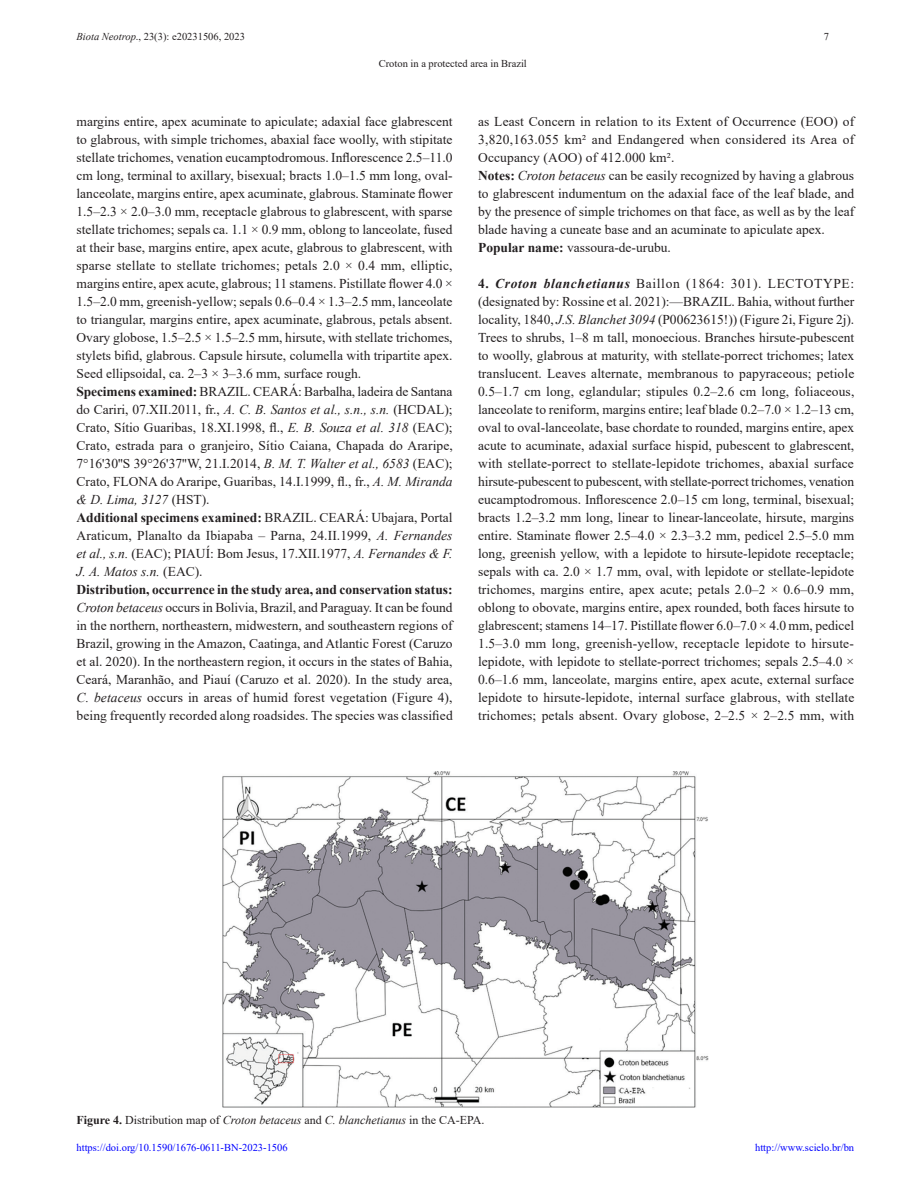
<style>
.page{position:relative;width:918px;height:1188px;background:#fff}
.page>*{position:absolute;margin:0;border:0;box-sizing:border-box;transform-origin:0 0}
.corpo{font:13.5px/18px "Times New Roman";color:#231f20;text-align:justify}
.legenda{font:12px "Times New Roman";color:#231f20}
.t1{font:10.5px "Times New Roman";color:#00f}
.t2{font:10.5px "Times New Roman";color:#231f20}
.s1{font-style:italic}
.s2{font-weight:700}
.s3{font-weight:700;font-style:italic}
</style>
<div class="page">
<img style="left:222px;top:771px;width:486px;height:336px">
<p class="t2" style="left:77px;top:29px;width:170px"><span class="s1">Biota Neotrop</span>., 23(3): e20231506, 2023</p>
<p class="t2" style="left:379px;top:56px;width:150px">Croton in a protected area in Brazil</p>
<p class="t2" style="left:824px;top:29px;width:7px">7</p>
<p class="corpo" style="left:77px;top:112px;width:378px">margins entire, apex acuminate to apiculate; adaxial face glabrescent to glabrous, with simple trichomes, abaxial face woolly, with stipitate stellate trichomes, venation eucamptodromous. Inflorescence 2.5–11.0 cm long, terminal to axillary, bisexual; bracts 1.0–1.5 mm long, oval&shy;lanceolate, margins entire, apex acuminate, glabrous. Staminate flower 1.5–2.3 × 2.0–3.0 mm, receptacle glabrous to glabrescent, with sparse stellate trichomes; sepals ca. 1.1 × 0.9 mm, oblong to lanceolate, fused at their base, margins entire, apex acute, glabrous to glabrescent, with sparse stellate to stellate trichomes; petals 2.0 × 0.4 mm, elliptic, margins entire, apex acute, glabrous; 11 stamens. Pistillate flower 4.0 × 1.5–2.0 mm, greenish-yellow; sepals 0.6–0.4 × 1.3–2.5 mm, lanceolate to triangular, margins entire, apex acuminate, glabrous, petals absent.<br>Ovary globose, 1.5–2.5 × 1.5–2.5 mm, hirsute, with stellate trichomes, stylets bifid, glabrous. Capsule hirsute, columella with tripartite apex.<br>Seed ellipsoidal, ca. 2–3 × 3–3.6 mm, surface rough.</p>
<p class="corpo" style="left:77px;top:382px;width:378px"><span class="s2">Specimens examined:</span> BRAZIL. CEARÁ: Barbalha, ladeira de Santana do Cariri, 07.XII.2011, fr., <span class="s1">A. C. B. Santos et al., s.n., s.n.</span> (HCDAL); Crato, Sítio Guaribas, 18.XI.1998, fl., <span class="s1">E. B. Souza et al. 318</span> (EAC); Crato, estrada para o granjeiro, Sítio Caiana, Chapada do Araripe, 7°16'30''S 39°26'37''W, 21.I.2014, <span class="s1">B. M. T. Walter et al., 6583</span> (EAC); Crato, FLONA do Araripe, Guaribas, 14.I.1999, fl., fr., <span class="s1">A. M. Miranda &amp; D. Lima, 3127</span> (HST).</p>
<p class="corpo" style="left:77px;top:508px;width:378px"><span class="s2">Additional specimens examined:</span> BRAZIL. CEARÁ: Ubajara, Portal Araticum, Planalto da Ibiapaba – Parna, 24.II.1999, <span class="s1">A. Fernandes et al., s.n.</span> (EAC); PIAUÍ: Bom Jesus, 17.XII.1977, <span class="s1">A. Fernandes &amp; F.<br>J. A. Matos s.n.</span> (EAC).</p>
<p class="corpo" style="left:77px;top:580px;width:378px"><span class="s2">Distribution, occurrence in the study area, and conservation status:<br></span><span class="s1">Croton betaceus</span> occurs in Bolivia, Brazil, and Paraguay. It can be found in the northern, northeastern, midwestern, and southeastern regions of Brazil, growing in the Amazon, Caatinga, and Atlantic Forest (Caruzo et al. 2020). In the northeastern region, it occurs in the states of Bahia, Ceará, Maranhão, and Piauí (Caruzo et al. 2020). In the study area, <span class="s1">C. betaceus</span> occurs in areas of humid forest vegetation (Figure 4), being frequently recorded along roadsides. The species was classified</p>
<p class="corpo" style="left:478px;top:112px;width:378px">as Least Concern in relation to its Extent of Occurrence (EOO) of 3,820,163.055 km² and Endangered when considered its Area of Occupancy (AOO) of 412.000 km².</p>
<p class="corpo" style="left:478px;top:166px;width:378px"><span class="s2">Notes:</span> <span class="s1">Croton betaceus</span> can be easily recognized by having a glabrous to glabrescent indumentum on the adaxial face of the leaf blade, and by the presence of simple trichomes on that face, as well as by the leaf blade having a cuneate base and an acuminate to apiculate apex.</p>
<p class="corpo" style="left:478px;top:238px;width:194px"><span class="s2">Popular name:</span> vassoura-de-urubu.</p>
<p class="corpo" style="left:478px;top:274px;width:378px"><span class="s2">4.</span> <span class="s3">Croton blanchetianus</span> Baillon (1864: 301). LECTOTYPE: (designated by: Rossine et al. 2021):—BRAZIL. Bahia, without further locality, 1840, <span class="s1">J.S. Blanchet 3094</span> (P00623615!)) (Figure 2i, Figure 2j).</p>
<p class="corpo" style="left:478px;top:328px;width:378px">Trees to shrubs, 1–8 m tall, monoecious. Branches hirsute-pubescent to woolly, glabrous at maturity, with stellate-porrect trichomes; latex translucent. Leaves alternate, membranous to papyraceous; petiole 0.5–1.7 cm long, eglandular; stipules 0.2–2.6 cm long, foliaceous, lanceolate to reniform, margins entire; leaf blade 0.2–7.0 × 1.2–13 cm, oval to oval-lanceolate, base chordate to rounded, margins entire, apex acute to acuminate, adaxial surface hispid, pubescent to glabrescent, with stellate-porrect to stellate-lepidote trichomes, abaxial surface hirsute-pubescent to pubescent, with stellate-porrect trichomes, venation eucamptodromous. Inflorescence 2.0–15 cm long, terminal, bisexual; bracts 1.2–3.2 mm long, linear to linear-lanceolate, hirsute, margins entire. Staminate flower 2.5–4.0 × 2.3–3.2 mm, pedicel 2.5–5.0 mm long, greenish yellow, with a lepidote to hirsute-lepidote receptacle; sepals with ca. 2.0 × 1.7 mm, oval, with lepidote or stellate-lepidote trichomes, margins entire, apex acute; petals 2.0–2 × 0.6–0.9 mm, oblong to obovate, margins entire, apex rounded, both faces hirsute to glabrescent; stamens 14–17. Pistillate flower 6.0–7.0 × 4.0 mm, pedicel 1.5–3.0 mm long, greenish-yellow, receptacle lepidote to hirsute&shy;lepidote, with lepidote to stellate-porrect trichomes; sepals 2.5–4.0 × 0.6–1.6 mm, lanceolate, margins entire, apex acute, external surface lepidote to hirsute-lepidote, internal surface glabrous, with stellate trichomes; petals absent. Ovary globose, 2–2.5 × 2–2.5 mm, with</p>
<p class="legenda" style="left:77px;top:1112px;width:409px"><span class="s2">Figure 4.</span> Distribution map of <span class="s1">Croton betaceus</span> and <span class="s1">C. blanchetianus</span> in the CA-EPA.</p>
<p class="t1" style="left:77px;top:1140px;width:213px">https://doi.org/10.1590/1676-0611-BN-2023-1506</p>
<p class="t1" style="left:755px;top:1140px;width:101px">http://www.scielo.br/bn</p>
</div>
